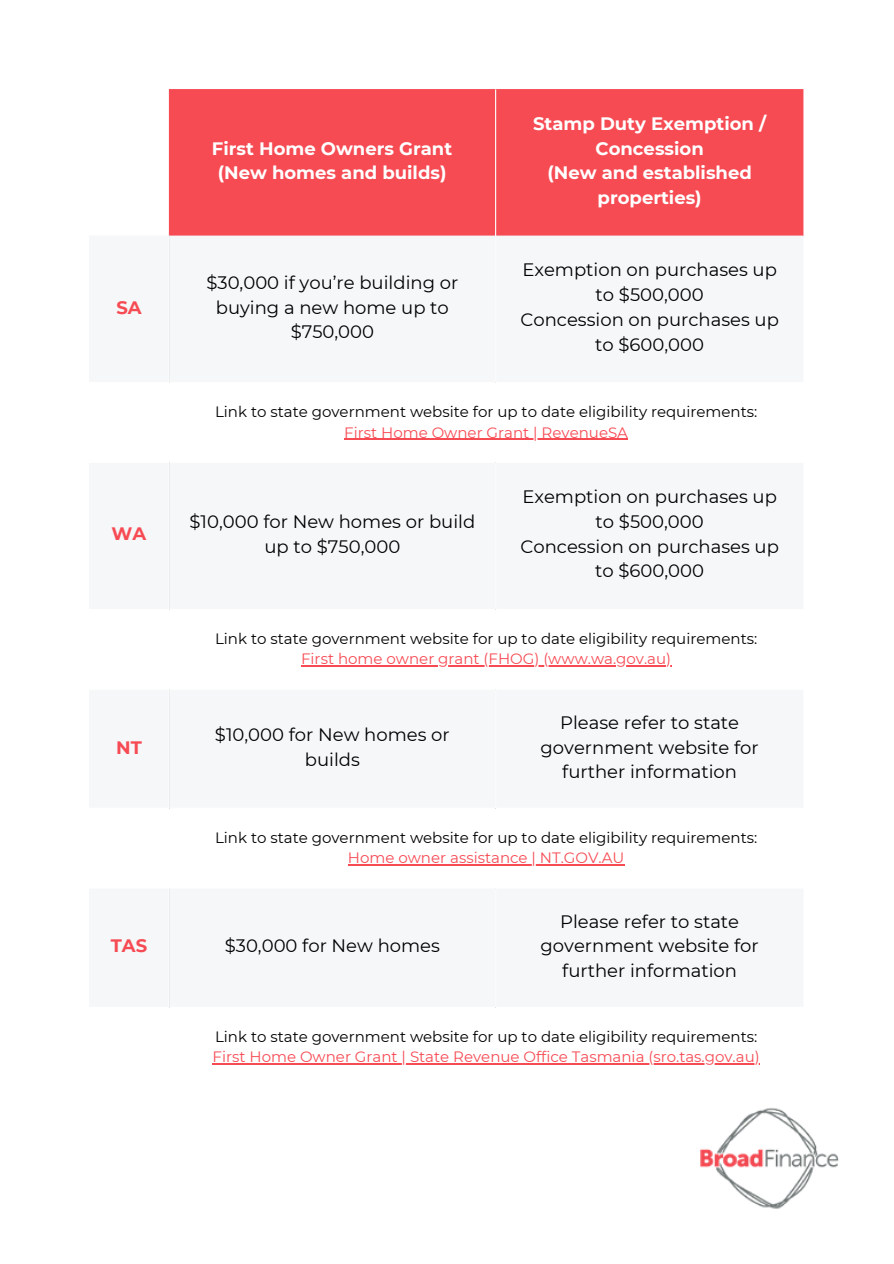
<style>
.page{position:relative;width:894px;height:1264px;background:#fff}
.page>*{position:absolute;margin:0;border:0;box-sizing:border-box;transform-origin:0 0}
.t1{font:18px/24.8px "Montserrat";color:#000;text-align:center}
.t2{font:700 18px/24.8px "Montserrat";color:#fff;text-align:center}
.t3{font:700 18px "Montserrat";color:#f74b54}
.t4{font:15px "Montserrat";color:#000}
.t5{font:15px "Montserrat";color:#f74b54}
</style>
<div class="page">
<div style="left:169px;top:89px;width:634px;height:146px;background:#f74b54"></div>
<hr style="left:344px;top:438px;width:284px;height:2px;background:#f74b54">
<hr style="left:301px;top:665px;width:370px;height:1px;background:#f74b54">
<hr style="left:348px;top:864px;width:276px;height:1px;background:#f74b54">
<hr style="left:212px;top:1063px;width:547px;height:1px;background:#f74b54">
<hr style="left:495px;top:89px;width:1px;height:293px;background:#fff">
<img style="left:700px;top:1108px;width:139px;height:101px">
<p class="t3" style="left:116px;top:296px;width:27px">SA</p>
<p class="t3" style="left:112px;top:523px;width:36px">WA</p>
<p class="t3" style="left:116px;top:736px;width:27px">NT</p>
<p class="t2" style="left:212px;top:136px;width:242px">First Home Owners Grant (New homes and builds)</p>
<p class="t2" style="left:533px;top:111px;width:234px">Stamp Duty Exemption /<br>Concession<br>(New and established properties)</p>
<p class="t1" style="left:206px;top:270px;width:253px">$30,000 if you’re building or buying a new home up to $750,000</p>
<p class="t1" style="left:520px;top:257px;width:260px">Exemption on purchases up to $500,000<br>Concession on purchases up to $600,000</p>
<p class="t4" style="left:215px;top:403px;width:543px">Link to state government website for up to date eligibility requirements:</p>
<p class="t5" style="left:344px;top:423px;width:285px">First Home Owner Grant | RevenueSA</p>
<p class="t1" style="left:189px;top:509px;width:287px">$10,000 for New homes or build up to $750,000</p>
<p class="t1" style="left:520px;top:484px;width:260px">Exemption on purchases up to $500,000<br>Concession on purchases up to $600,000</p>
<p class="t4" style="left:215px;top:629px;width:543px">Link to state government website for up to date eligibility requirements:</p>
<p class="t5" style="left:301px;top:650px;width:371px">First home owner grant (FHOG) (www.wa.gov.au)</p>
<p class="t1" style="left:215px;top:722px;width:236px">$10,000 for New homes or builds</p>
<p class="t1" style="left:540px;top:710px;width:219px">Please refer to state government website for further information</p>
<p class="t4" style="left:215px;top:828px;width:543px">Link to state government website for up to date eligibility requirements:</p>
<p class="t5" style="left:348px;top:848px;width:278px">Home owner assistance | NT.GOV.AU</p>
<p class="t3" style="left:111px;top:935px;width:38px">TAS</p>
<p class="t1" style="left:225px;top:933px;width:217px">$30,000 for New homes</p>
<p class="t1" style="left:540px;top:908px;width:219px">Please refer to state government website for further information</p>
<p class="t4" style="left:215px;top:1027px;width:543px">Link to state government website for up to date eligibility requirements:</p>
<p class="t5" style="left:212px;top:1047px;width:548px">First Home Owner Grant | State Revenue Office Tasmania (sro.tas.gov.au)</p>
</div>
